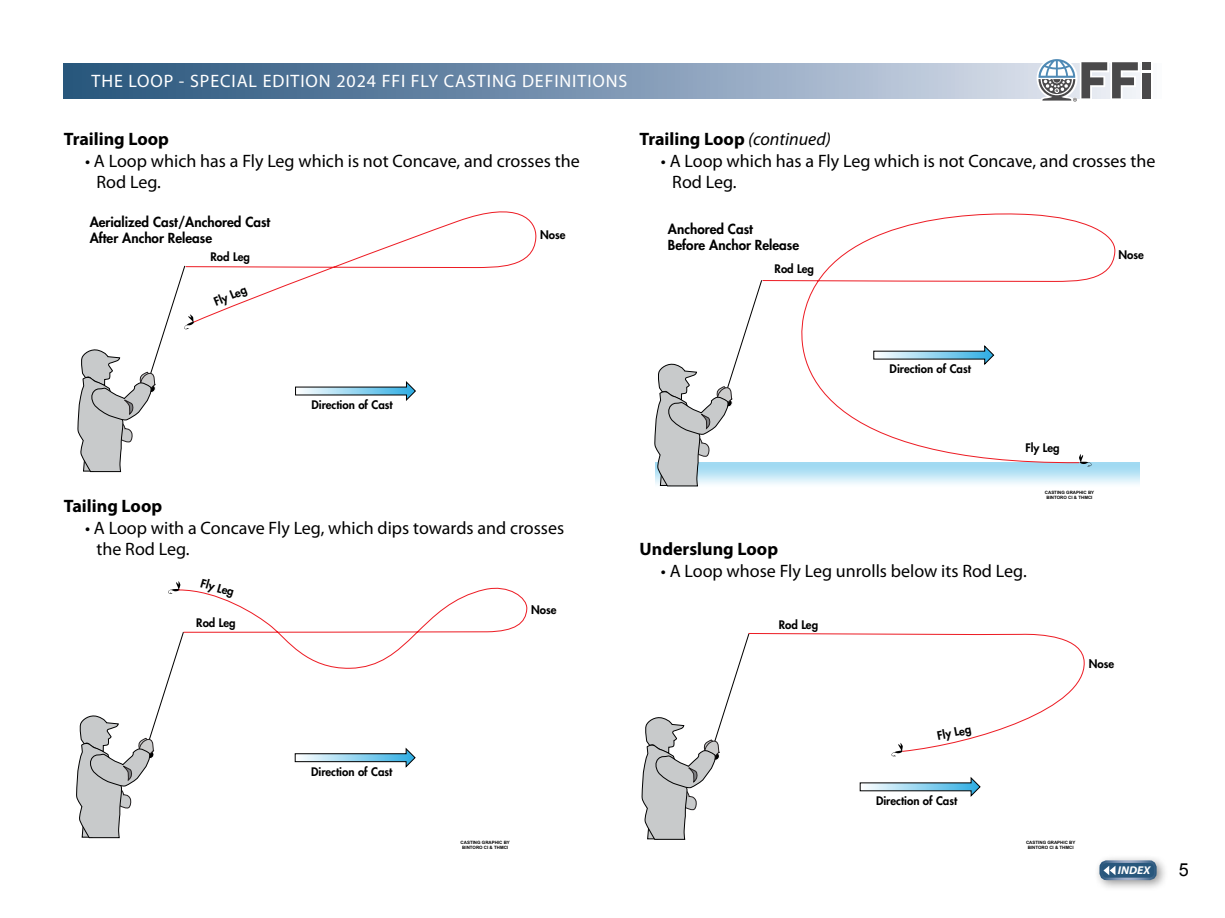
<style>
.page{position:relative;width:1225px;height:918px;background:#fff}
.page>*{position:absolute;margin:0;border:0;box-sizing:border-box;transform-origin:0 0}
.t1{font:18px/21.6px "Myriad Pro";color:#000}
.t2{font:700 18px "Myriad Pro";color:#000}
.t3{font:18px "Myriad Pro";letter-spacing:.05em;color:#fff}
.t4{font:18px "Arial";color:#000}
.t5{font:800 13.5px/16.2px "Futura Std";color:#000}
.t6{font:800 11.55px "Futura Std";color:#000}
.t7{font:italic 700 11.25px "Myriad Pro";color:#fff;scale:1.06 1}
.t8{font:700 4.5px/5.4px "Arial";color:#000;text-align:center}
.s1{font-weight:400;font-style:italic}
</style>
<div class="page">
<svg style="left:64px;top:64px;width:971px;height:34px;background:#7893af"></svg>
<div style="left:1093px;top:854px;width:75px;height:38px;background:#000;opacity:.42"></div>
<div style="left:1100px;top:862px;width:55px;height:17px;background:#28577c;border-radius:6px"></div>
<div style="left:1099px;top:860px;width:57px;height:20px;border:2px solid #fff;border-radius:6px"></div>
<svg style="left:1103px;top:866px;width:12px;height:9px"></svg>
<div style="left:1142px;top:62px;width:9px;height:8px;background:#4a494a"></div>
<div style="left:1142px;top:73px;width:9px;height:25px;background:#4a494a"></div>
<svg style="left:1035px;top:59px;width:105px;height:43px"></svg>
<svg style="left:76px;top:581px;width:452px;height:257px"></svg>
<svg style="left:77px;top:211px;width:460px;height:261px"></svg>
<div style="left:655px;top:462px;width:484px;height:26px;background:linear-gradient(to bottom,#8dd2ef,#fbfeff)"></div>
<svg style="left:1078px;top:464px;width:13px;height:3px"></svg>
<svg style="left:763px;top:213px;width:353px;height:251px"></svg>
<svg style="left:873px;top:345px;width:121px;height:21px"></svg>
<svg style="left:654px;top:280px;width:109px;height:207px"></svg>
<svg style="left:641px;top:633px;width:444px;height:207px"></svg>
<p class="t3" style="left:91px;top:70px;width:537px">THE LOOP - SPECIAL EDITION 2024 FFI FLY CASTING DEFINITIONS</p>
<p class="t2" style="left:64px;top:127px;width:107px">Trailing Loop</p>
<p class="t1" style="left:96px;top:150px;width:485px;text-indent:-11px">• A Loop which has a Fly Leg which is not Concave, and crosses the<br>Rod Leg.</p>
<p class="t5" style="left:90px;top:214px;width:182px">Aerialized Cast/Anchored Cast<br>After Anchor Release</p>
<p class="t6" style="left:210px;top:250px;width:41px">Rod Leg</p>
<p class="t6" style="left:212px;top:295px;width:36px;rotate:-22deg">Fly Leg</p>
<p class="t6" style="left:540px;top:227px;width:27px">Nose</p>
<p class="t2" style="left:639px;top:127px;width:193px">Trailing Loop <span class="s1">(continued)</span></p>
<p class="t1" style="left:672px;top:150px;width:485px;text-indent:-11px">• A Loop which has a Fly Leg which is not Concave, and crosses the<br>Rod Leg.</p>
<p class="t5" style="left:668px;top:221px;width:133px">Anchored Cast<br>Before Anchor Release</p>
<p class="t6" style="left:774px;top:262px;width:41px">Rod Leg</p>
<p class="t6" style="left:1118px;top:247px;width:27px">Nose</p>
<p class="t6" style="left:311px;top:398px;width:83px">Direction of Cast</p>
<p class="t2" style="left:64px;top:494px;width:100px">Tailing Loop</p>
<p class="t1" style="left:96px;top:517px;width:469px;text-indent:-11px">• A Loop with a Concave Fly Leg, which dips towards and crosses the Rod Leg.</p>
<p class="t5" style="left:90px;top:522px;width:133px">Before Anchor Release</p>
<p class="t6" style="left:203px;top:576px;width:36px;rotate:16deg">Fly Leg</p>
<p class="t6" style="left:196px;top:615px;width:41px">Rod Leg</p>
<p class="t6" style="left:531px;top:602px;width:27px">Nose</p>
<p class="t6" style="left:889px;top:362px;width:83px">Direction of Cast</p>
<p class="t6" style="left:1025px;top:440px;width:36px">Fly Leg</p>
<p class="t8" style="left:1045px;top:490px;width:51px">CASTING GRAPHIC BY<br>BINTORO CI &amp; THMCI</p>
<p class="t2" style="left:639px;top:538px;width:140px">Underslung Loop</p>
<p class="t1" style="left:661px;top:560px;width:367px">• A Loop whose Fly Leg unrolls below its Rod Leg.</p>
<p class="t6" style="left:779px;top:617px;width:41px">Rod Leg</p>
<p class="t6" style="left:1088px;top:657px;width:27px">Nose</p>
<p class="t6" style="left:311px;top:764px;width:83px">Direction of Cast</p>
<p class="t8" style="left:460px;top:840px;width:51px">CASTING GRAPHIC BY<br>BINTORO CI &amp; THMCI</p>
<p class="t6" style="left:936px;top:728px;width:36px;rotate:-11deg">Fly Leg</p>
<p class="t6" style="left:876px;top:793px;width:83px">Direction of Cast</p>
<p class="t8" style="left:1026px;top:839px;width:51px">CASTING GRAPHIC BY<br>BINTORO CI &amp; THMCI</p>
<p class="t7" style="left:1117px;top:863px;width:32px">INDEX</p>
<p class="t4" style="left:1178px;top:858px;width:12px">5</p>
</div>
